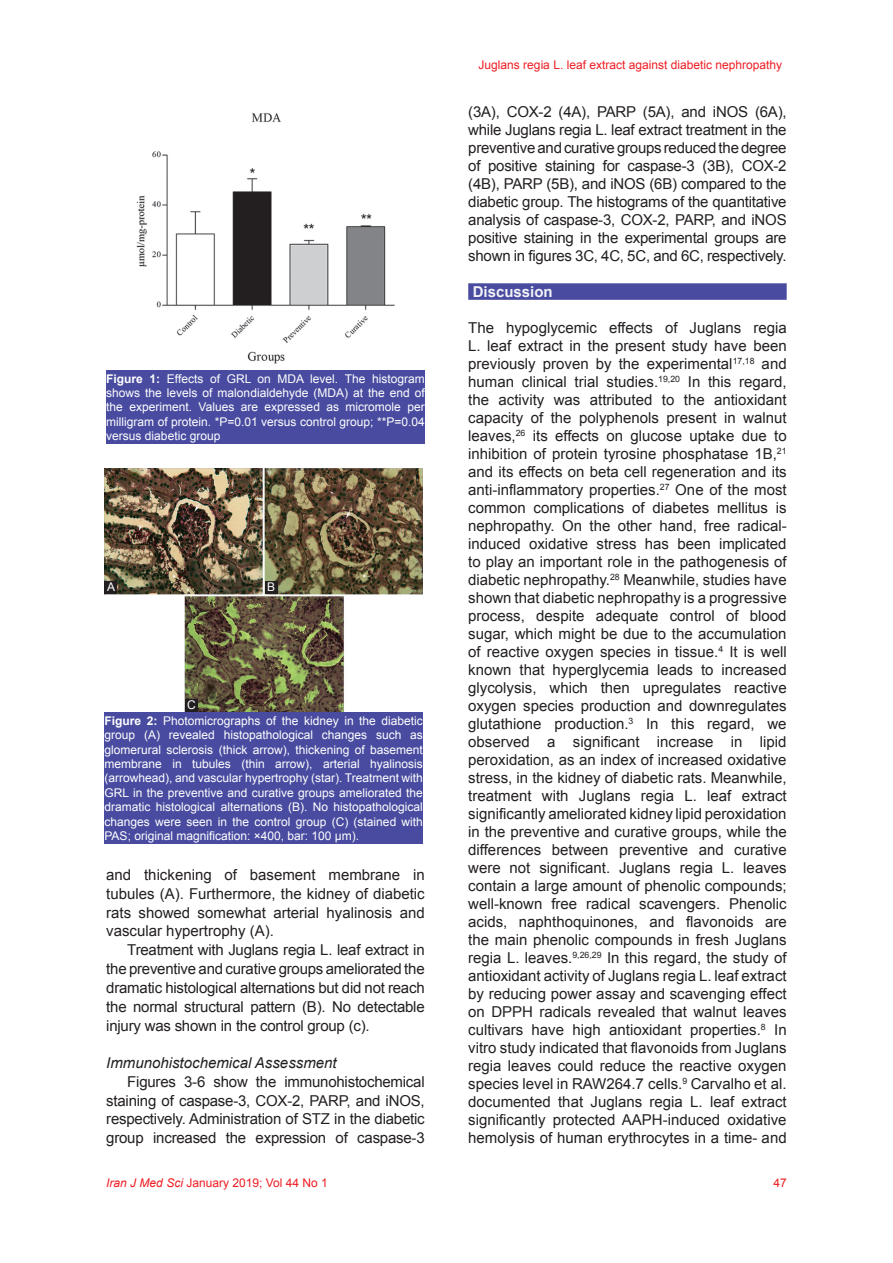
<style>
.page{position:relative;width:893px;height:1263px;background:#fff}
.page>*{position:absolute;margin:0;border:0;box-sizing:border-box;transform-origin:0 0}
.t1{font:15px/18px "Arial";letter-spacing:-.015em;color:#231f20;text-align:justify}
.t2{font:italic 15px "Arial";color:#231f20}
.t3{font:700 15px "Arial";color:#f2f2f8}
.t4{font:12px/14.4px "Arial";color:#fff;text-align:justify}
.t5{font:12px "Arial";color:#ee1d23}
.s1{font-weight:700}
.s2{font-style:italic}
</style>
<div class="page">
<div style="left:468px;top:283px;width:319px;height:17px;background:#484b9f"></div>
<img style="left:136px;top:113px;width:259px;height:251px">
<div style="left:106px;top:370px;width:319px;height:73px;background:#484b9f"></div>
<img style="left:105px;top:468px;width:318px;height:244px">
<div style="left:105px;top:712px;width:318px;height:131px;background:#484b9f"></div>
<div style="left:105px;top:581px;width:12px;height:13px;background:#231f20"></div>
<div style="left:265px;top:581px;width:13px;height:13px;background:#231f20"></div>
<div style="left:185px;top:699px;width:13px;height:13px;background:#231f20"></div>
<p class="t4" style="left:106px;top:371px;width:320px"><span class="s1">Figure 1:</span> Effects of GRL on MDA level. The histogram shows the levels of malondialdehyde (MDA) at the end of the experiment. Values are expressed as micromole per milligram of protein. *P=0.01 versus control group; **P=0.04 versus diabetic group</p>
<p class="t4" style="left:107px;top:580px;width:10px">A</p>
<p class="t4" style="left:267px;top:580px;width:10px">B</p>
<p class="t4" style="left:187px;top:697px;width:10px">C</p>
<p class="t4" style="left:105px;top:713px;width:320px"><span class="s1">Figure 2:</span> Photomicrographs of the kidney in the diabetic group (A) revealed histopathological changes such as glomerural sclerosis (thick arrow), thickening of basement membrane in tubules (thin arrow), arterial hyalinosis (arrowhead), and vascular hypertrophy (star). Treatment with GRL in the preventive and curative groups ameliorated the dramatic histological alternations (B). No histopathological changes were seen in the control group (C) (stained with PAS; original magnification: ×400, bar: 100 µm).</p>
<p class="t1" style="left:106px;top:865px;width:320px;line-height:18.9px">and thickening of basement membrane in tubules (A). Furthermore, the kidney of diabetic rats showed somewhat arterial hyalinosis and vascular hypertrophy (A).</p>
<p class="t1" style="left:106px;top:941px;width:320px;line-height:18.9px;text-indent:21px">Treatment with Juglans regia L. leaf extract in the preventive and curative groups ameliorated the dramatic histological alternations but did not reach the normal structural pattern (B). No detectable injury was shown in the control group (c).</p>
<p class="t2" style="left:106px;top:1053px;width:232px">Immunohistochemical Assessment</p>
<p class="t1" style="left:106px;top:1072px;width:320px;line-height:18.9px;text-indent:21px">Figures 3-6 show the immunohistochemical staining of caspase-3, COX-2, PARP, and iNOS, respectively. Administration of STZ in the diabetic group increased the expression of caspase-3</p>
<p class="t5" style="left:479px;top:57px;width:305px">Juglans regia L. leaf extract against diabetic nephropathy</p>
<p class="t1" style="left:468px;top:103px;width:320px">(3A), COX-2 (4A), PARP (5A), and iNOS (6A), while Juglans regia L. leaf extract treatment in the preventive and curative groups reduced the degree of positive staining for caspase-3 (3B), COX-2 (4B), PARP (5B), and iNOS (6B) compared to the diabetic group. The histograms of the quantitative analysis of caspase-3, COX-2, PARP, and iNOS positive staining in the experimental groups are shown in figures 3C, 4C, 5C, and 6C, respectively.</p>
<p class="t3" style="left:473px;top:282px;width:82px">Discussion</p>
<p class="t1" style="left:468px;top:319px;width:320px">The hypoglycemic effects of Juglans regia L. leaf extract in the present study have been previously proven by the experimental<sup>17,18</sup> and human clinical trial studies.<sup>19,20</sup> In this regard, the activity was attributed to the antioxidant capacity of the polyphenols present in walnut leaves,<sup>26</sup> its effects on glucose uptake due to inhibition of protein tyrosine phosphatase 1B,<sup>21 </sup>and its effects on beta cell regeneration and its anti-inflammatory properties.<sup>27</sup> One of the most common complications of diabetes mellitus is nephropathy. On the other hand, free radical&shy;induced oxidative stress has been implicated to play an important role in the pathogenesis of diabetic nephropathy.<sup>28</sup> Meanwhile, studies have shown that diabetic nephropathy is a progressive process, despite adequate control of blood sugar, which might be due to the accumulation of reactive oxygen species in tissue.<sup>4</sup> It is well known that hyperglycemia leads to increased glycolysis, which then upregulates reactive oxygen species production and downregulates glutathione production.<sup>3</sup> In this regard, we observed a significant increase in lipid peroxidation, as an index of increased oxidative stress, in the kidney of diabetic rats. Meanwhile, treatment with Juglans regia L. leaf extract significantly ameliorated kidney lipid peroxidation in the preventive and curative groups, while the differences between preventive and curative were not significant. Juglans regia L. leaves contain a large amount of phenolic compounds; well-known free radical scavengers. Phenolic acids, naphthoquinones, and flavonoids are the main phenolic compounds in fresh Juglans regia L. leaves.<sup>9,26,29</sup> In this regard, the study of antioxidant activity of Juglans regia L. leaf extract by reducing power assay and scavenging effect on DPPH radicals revealed that walnut leaves cultivars have high antioxidant properties.<sup>8</sup> In vitro study indicated that flavonoids from Juglans regia leaves could reduce the reactive oxygen species level in RAW264.7 cells.<sup>9</sup> Carvalho et al. documented that Juglans regia L. leaf extract significantly protected AAPH-induced oxidative hemolysis of human erythrocytes in a time- and</p>
<p class="t5" style="left:106px;top:1175px;width:223px"><span class="s2">Iran J Med Sci</span> January 2019; Vol 44 No 1</p>
<p class="t5" style="left:773px;top:1175px;width:15px">47</p>
</div>
